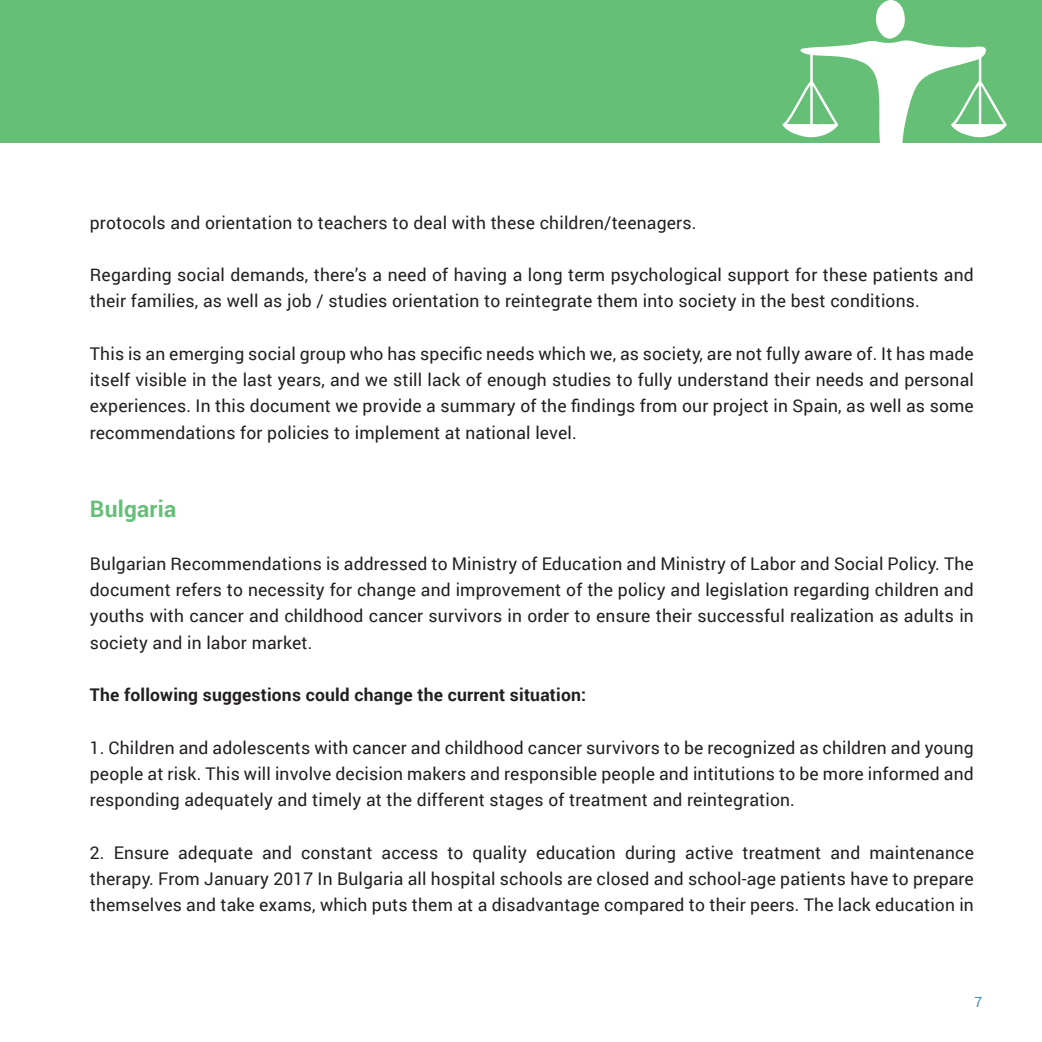
<style>
.page{position:relative;width:1042px;height:1042px;background:#fff}
.page>*{position:absolute;margin:0;border:0;box-sizing:border-box;transform-origin:0 0}
.Table-Row_Descriptio{font:700 22.75px "Roboto";letter-spacing:.01em;color:#65bf76}
.Table-Row_Descriptio-2{font:17.5px/26.2px "Roboto";letter-spacing:.01em;color:#231f20;text-align:justify}
.Table-Row_Descriptio-3{font:700 17.5px "Roboto";letter-spacing:.01em;color:#231f20}
.t1{font:14px "Roboto";color:#428ab1}
</style>
<div class="page">
<div style="left:0;top:0;width:1042px;height:142px;background:#65bf76"></div>
<svg style="left:782px;top:0;width:225px;height:143px"></svg>
<p class="Table-Row_Descriptio-2" style="left:90px;top:208px;width:608px">protocols and orientation to teachers to deal with these children/teenagers.</p>
<p class="Table-Row_Descriptio-2" style="left:90px;top:261px;width:885px">Regarding social demands, there’s a need of having a long term psychological support for these patients and their families, as well as job / studies orientation to reintegrate them into society in the best conditions.</p>
<p class="Table-Row_Descriptio-2" style="left:90px;top:340px;width:885px">This is an emerging social group who has specific needs which we, as society, are not fully aware of. It has made itself visible in the last years, and we still lack of enough studies to fully understand their needs and personal experiences. In this document we provide a summary of the findings from our project in Spain, as well as some recommendations for policies to implement at national level.</p>
<p class="Table-Row_Descriptio" style="left:90px;top:493px;width:88px">Bulgaria</p>
<p class="Table-Row_Descriptio-2" style="left:90px;top:550px;width:885px">Bulgarian Recommendations is addressed to Ministry of Education and Ministry of Labor and Social Policy. The document refers to necessity for change and improvement of the policy and legislation regarding children and youths with cancer and childhood cancer survivors in order to ensure their successful realization as adults in society and in labor market.</p>
<p class="Table-Row_Descriptio-3" style="left:90px;top:682px;width:498px">The following suggestions could change the current situation:</p>
<p class="Table-Row_Descriptio-2" style="left:90px;top:733px;width:885px">1. Children and adolescents with cancer and childhood cancer survivors to be recognized as children and young people at risk. This will involve decision makers and responsible people and intitutions to be more informed and responding adequately and timely at the different stages of treatment and reintegration.</p>
<p class="Table-Row_Descriptio-2" style="left:90px;top:838px;width:885px">2. Ensure adequate and constant access to quality education during active treatment and maintenance therapy. From January 2017 In Bulgaria all hospital schools are closed and school-age patients have to prepare themselves and take exams, which puts them at a disadvantage compared to their peers. The lack education in</p>
<p class="t1" style="left:974px;top:992px;width:9px">7</p>
</div>
